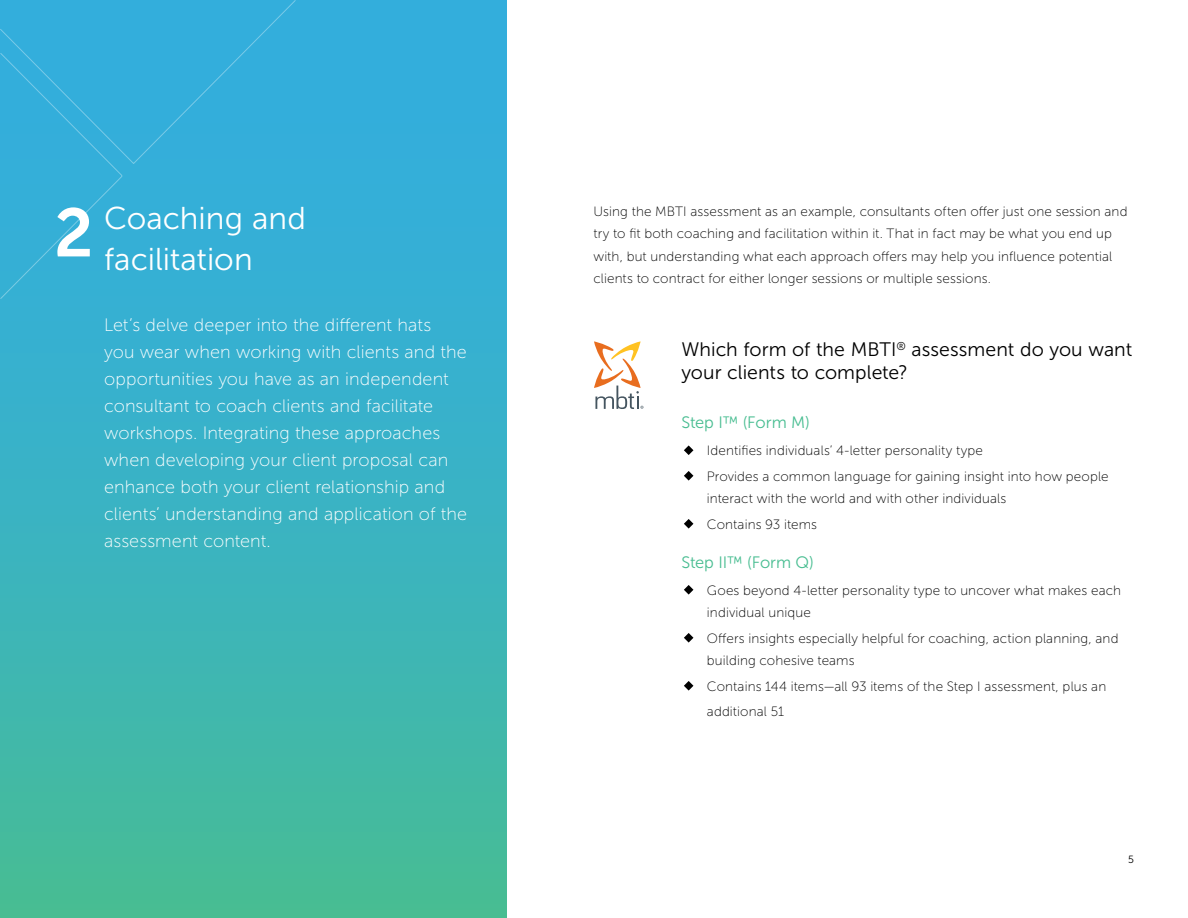
<style>
.page{position:relative;width:1188px;height:918px;background:#fff}
.page>*{position:absolute;margin:0;border:0;box-sizing:border-box;transform-origin:0 0}
.t1{font:67.95px "Museo Sans 700";color:#fff}
.t2{font:31.5px/40.5px "Museo Sans 300";color:#fff}
.t3{font:19.5px/22.5px "Museo Sans 300";letter-spacing:.005em;color:#000}
.t4{font:18px/27px "Museo Sans 100";letter-spacing:.005em;color:#fff}
.t5{font:16.5px "Museo Sans 300";letter-spacing:-.005em;color:#48bd91}
.t6{font:13.5px/22.5px "Museo Sans 100";letter-spacing:.01em;color:#000}
.t7{font:10.5px "Museo Sans 300";color:#000}
</style>
<div class="page">
<div style="left:0;top:0;width:507px;height:918px;background:linear-gradient(to bottom,#30ace8,#45bb9c)"></div>
<div style="left:0;top:0;width:297px;height:300px;background:#34aeda"></div>
<svg style="left:594px;top:341px;width:49px;height:68px"></svg>
<svg style="left:684px;top:445px;width:9px;height:10px"></svg>
<svg style="left:684px;top:471px;width:9px;height:10px"></svg>
<svg style="left:684px;top:519px;width:9px;height:10px"></svg>
<svg style="left:684px;top:585px;width:9px;height:10px"></svg>
<svg style="left:684px;top:633px;width:9px;height:10px"></svg>
<svg style="left:684px;top:681px;width:9px;height:10px"></svg>
<h1 class="t1" style="left:54px;top:195px;width:41px">2</h1>
<h2 class="t2" style="left:104px;top:198px;width:203px">Coaching and facilitation</h2>
<p class="t4" style="left:104px;top:312px;width:365px">Let’s delve deeper into the different hats<br>you wear when working with clients and the opportunities you have as an independent consultant to coach clients and facilitate workshops. Integrating these approaches when developing your client proposal can enhance both your client relationship and clients’ understanding and application of the assessment content.</p>
<p class="t6" style="left:593px;top:200px;width:536px">Using the MBTI assessment as an example, consultants often offer just one session and try to fit both coaching and facilitation within it. That in fact may be what you end up with, but understanding what each approach offers may help you influence potential clients to contract for either longer sessions or multiple sessions.</p>
<h3 class="t3" style="left:681px;top:338px;width:452px">Which form of the MBTI<sup>®</sup> assessment do you want your clients to complete?</h3>
<p class="t5" style="left:681px;top:413px;width:130px">Step I™ (Form M)</p>
<p class="t6" style="left:707px;top:438px;width:403px;line-height:25.5px">Identifies individuals’ 4-letter personality type<br>Provides a common language for gaining insight into how people</p>
<p class="t6" style="left:707px;top:486px;width:301px;line-height:25.5px">interact with the world and with other individuals<br>Contains 93 items</p>
<p class="t5" style="left:681px;top:553px;width:134px">Step II™ (Form Q)</p>
<p class="t6" style="left:707px;top:579px;width:416px">Goes beyond 4-letter personality type to uncover what makes each individual unique</p>
<p class="t6" style="left:707px;top:627px;width:413px">Offers insights especially helpful for coaching, action planning, and building cohesive teams</p>
<p class="t6" style="left:707px;top:673px;width:401px;line-height:25.5px">Contains 144 items—all 93 items of the Step I assessment, plus an additional 51</p>
<p class="t7" style="left:1128px;top:854px;width:7px">5</p>
</div>
